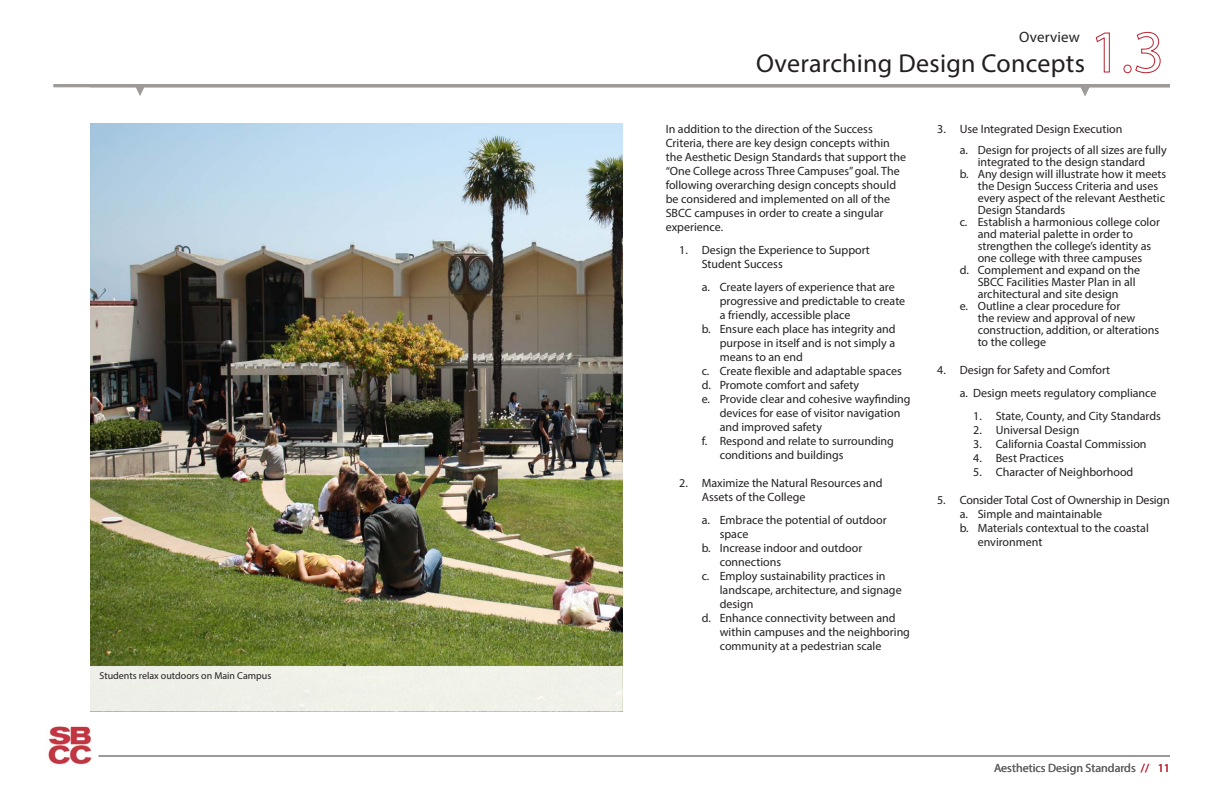
<style>
.page{position:relative;width:1224px;height:792px;background:#fff}
.page>*{position:absolute;margin:0;border:0;box-sizing:border-box;transform-origin:0 0}
.t1{font:26px "Myriad Pro";letter-spacing:.01em;color:#231f20}
.t2{font:15px "Myriad Pro";letter-spacing:.01em;color:#231f20}
.Body_Text{font:12px/14px "Myriad Pro";color:#231f20}
.t3{font:12px "Myriad Pro";color:#626262}
.t4{font:10px "Myriad Pro";color:#231f20}
.s1{color:#b82432}
</style>
<div class="page">
<img style="left:48px;top:726px;width:44px;height:38px">
<hr style="left:99px;top:756px;width:1071px;height:1px;background:#7c7a79">
<svg style="left:1080px;top:87px;width:10px;height:9px"></svg>
<img style="left:90px;top:124px;width:533px;height:542px">
<svg style="left:1095px;top:32px;width:15px;height:41px"></svg>
<div style="left:1123px;top:65px;width:9px;height:8px;border:1px solid #b82432;border-radius:50%"></div>
<svg style="left:1135px;top:31px;width:26px;height:43px"></svg>
<svg style="left:135px;top:87px;width:10px;height:9px"></svg>
<div style="left:90px;top:666px;width:533px;height:46px;background:#eff1e9;border:1px solid #fff"></div>
<hr style="left:54px;top:84px;width:1116px;height:3px;background:#9d9a98">
<p class="t4" style="left:100px;top:669px;width:173px">Students relax outdoors on Main Campus</p>
<p class="t2" style="left:1019px;top:27px;width:62px">Overview</p>
<p class="t1" style="left:756px;top:47px;width:330px">Overarching Design Concepts</p>
<p class="Body_Text" style="left:666px;top:122px;width:242px">In addition to the direction of the Success Criteria, there are key design concepts within the Aesthetic Design Standards that support the “One College across Three Campuses” goal. The following overarching design concepts should be considered and implemented on all of the SBCC campuses in order to create a singular experience.</p>
<p class="Body_Text" style="left:702px;top:243px;width:170px;text-indent:-22px">1. Design the Experience to Support<br>Student Success</p>
<p class="Body_Text" style="left:720px;top:280px;width:187px;text-indent:-18px">a. Create layers of experience that are progressive and predictable to create a friendly, accessible place</p>
<p class="Body_Text" style="left:720px;top:322px;width:177px;text-align:justify;text-indent:-18px">b. Ensure each place has integrity and purpose in itself and is not simply a means to an end</p>
<p class="Body_Text" style="left:702px;top:364px;width:202px">c. Create flexible and adaptable spaces</p>
<p class="Body_Text" style="left:702px;top:378px;width:159px">d. Promote comfort and safety</p>
<p class="Body_Text" style="left:720px;top:392px;width:192px;text-indent:-18px">e. Provide clear and cohesive wayfinding devices for ease of visitor navigation and improved safety</p>
<p class="Body_Text" style="left:720px;top:434px;width:176px;text-indent:-18px">f. Respond and relate to surrounding conditions and buildings</p>
<p class="Body_Text" style="left:702px;top:476px;width:182px;text-indent:-22px">2. Maximize the Natural Resources and<br>Assets of the College</p>
<p class="Body_Text" style="left:720px;top:513px;width:168px;text-indent:-18px">a. Embrace the potential of outdoor space</p>
<p class="Body_Text" style="left:720px;top:541px;width:144px;text-indent:-18px">b. Increase indoor and outdoor connections</p>
<p class="Body_Text" style="left:720px;top:569px;width:183px;text-indent:-18px">c. Employ sustainability practices in landscape, architecture, and signage design</p>
<p class="Body_Text" style="left:720px;top:611px;width:192px;text-indent:-18px">d. Enhance connectivity between and within campuses and the neighboring community at a pedestrian scale</p>
<p class="Body_Text" style="left:937px;top:122px;width:187px">3. Use Integrated Design Execution</p>
<p class="Body_Text" style="left:960px;top:144px;width:208px;line-height:12px;text-align:center">a. Design for projects of all sizes are fully integrated to the design standard</p>
<p class="Body_Text" style="left:978px;top:168px;width:190px;line-height:12px;text-indent:-18px">b. Any design will illustrate how it meets the Design Success Criteria and uses every aspect of the relevant Aesthetic Design Standards</p>
<p class="Body_Text" style="left:978px;top:216px;width:184px;line-height:12px;text-indent:-18px">c. Establish a harmonious college color and material palette in order to strengthen the college’s identity as one college with three campuses</p>
<p class="Body_Text" style="left:978px;top:264px;width:164px;line-height:12px;text-indent:-18px">d. Complement and expand on the<br>SBCC Facilities Master Plan in all architectural and site design</p>
<p class="Body_Text" style="left:978px;top:300px;width:183px;line-height:12px;text-indent:-18px">e. Outline a clear procedure for<br>the review and approval of new construction, addition, or alterations to the college</p>
<p class="Body_Text" style="left:937px;top:363px;width:175px">4. Design for Safety and Comfort</p>
<p class="Body_Text" style="left:960px;top:386px;width:198px">a. Design meets regulatory compliance</p>
<p class="Body_Text" style="left:973px;top:409px;width:189px">1. State, County, and City Standards</p>
<p class="Body_Text" style="left:973px;top:423px;width:108px">2. Universal Design</p>
<p class="Body_Text" style="left:973px;top:437px;width:175px">3. California Coastal Commission</p>
<p class="Body_Text" style="left:973px;top:451px;width:92px">4. Best Practices</p>
<p class="Body_Text" style="left:973px;top:465px;width:162px">5. Character of Neighborhood</p>
<p class="Body_Text" style="left:937px;top:493px;width:234px">5. Consider Total Cost of Ownership in Design</p>
<p class="Body_Text" style="left:960px;top:507px;width:144px">a. Simple and maintainable</p>
<p class="Body_Text" style="left:978px;top:521px;width:173px;text-indent:-18px">b. Materials contextual to the coastal environment</p>
<p class="t3" style="left:994px;top:760px;width:177px">Aesthetics Design Standards <span class="s1">// 11</span></p>
</div>
